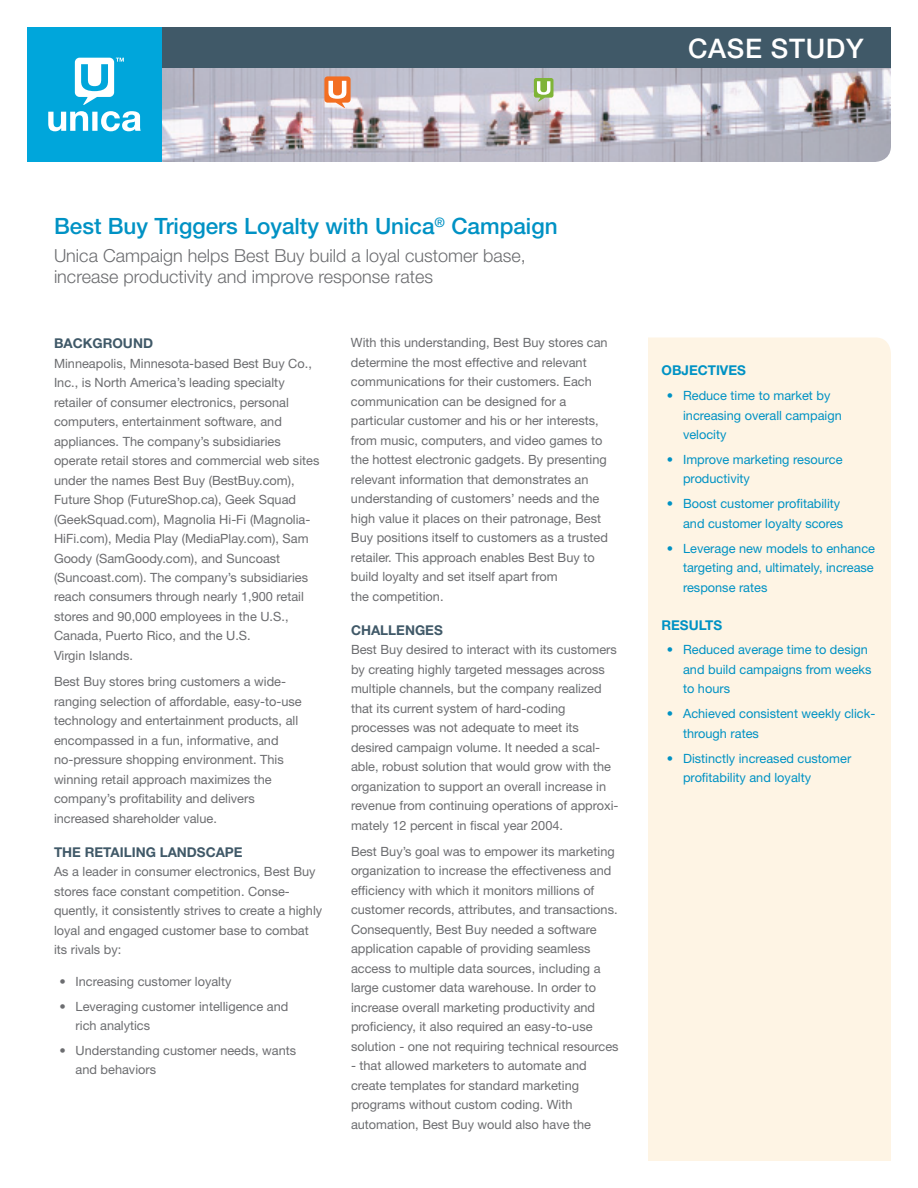
<style>
.page{position:relative;width:918px;height:1188px;background:#fff}
.page>*{position:absolute;margin:0;border:0;box-sizing:border-box;transform-origin:0 0}
.t1{font:500 27px "Helvetica Neue";letter-spacing:.025em;color:#fff}
.Header1{font:500 22.5px "Helvetica Neue";color:#0092c4}
.Header2{font:300 18px/21px "Helvetica Neue";color:#6c6d70}
.Header3{font:700 13.5px "Helvetica Neue";color:#405968}
.Sidebar__Header{font:700 13.5px "Helvetica Neue";color:#0092c4}
.Bulleted_Text{font:12.75px/19.5px "Helvetica Neue";color:#6c6d70}
.Sidebar__Bulleted_Te{font:12.75px/19.5px "Helvetica Neue";color:#0092c4}
</style>
<div class="page">
<img style="left:162px;top:68px;width:729px;height:94px">
<svg style="left:534px;top:78px;width:20px;height:24px"></svg>
<svg style="left:324px;top:76px;width:27px;height:32px"></svg>
<div style="left:148px;top:27px;width:743px;height:41px;background:#405968"></div>
<div style="left:27px;top:27px;width:135px;height:135px;background:#00a6db"></div>
<svg style="left:48px;top:111px;width:93px;height:20px"></svg>
<svg style="left:75px;top:58px;width:49px;height:47px"></svg>
<div style="left:648px;top:338px;width:243px;height:823px;background:#fef4e4"></div>
<p class="t1" style="left:688px;top:32px;width:177px">Case Study</p>
<p class="Header1" style="left:54px;top:213px;width:505px">Best Buy Triggers Loyalty with Unica<sup>®</sup> Campaign</p>
<p class="Header2" style="left:54px;top:245px;width:473px">Unica Campaign helps Best Buy build a loyal customer base, increase productivity and improve response rates</p>
<p class="Header3" style="left:54px;top:335px;width:101px">BACKGROUND</p>
<p class="Bulleted_Text" style="left:54px;top:353px;width:267px">Minneapolis, Minnesota-based Best Buy Co., Inc., is North America’s leading specialty retailer of consumer electronics, personal computers, entertainment software, and appliances. The company’s subsidiaries operate retail stores and commercial web sites under the names Best Buy (BestBuy.com), Future Shop (FutureShop.ca), Geek Squad (GeekSquad.com), Magnolia Hi-Fi (Magnolia-HiFi.com), Media Play (MediaPlay.com), Sam Goody (SamGoody.com), and Suncoast (Suncoast.com). The company’s subsidiaries reach consumers through nearly 1,900 retail stores and 90,000 employees in the U.S., Canada, Puerto Rico, and the U.S.<br>Virgin Islands.</p>
<p class="Bulleted_Text" style="left:54px;top:672px;width:249px">Best Buy stores bring customers a wide&shy;ranging selection of affordable, easy-to-use technology and entertainment products, all encompassed in a fun, informative, and no-pressure shopping environment. This winning retail approach maximizes the company’s profitability and delivers increased shareholder value.</p>
<p class="Header3" style="left:54px;top:843px;width:190px">THE RETAILING LANDSCAPE</p>
<p class="Bulleted_Text" style="left:54px;top:862px;width:270px">As a leader in consumer electronics, Best Buy stores face constant competition. Conse&shy;quently, it consistently strives to create a highly loyal and engaged customer base to combat its rivals by:</p>
<p class="Bulleted_Text" style="left:59px;top:971px;width:174px">• Increasing customer loyalty</p>
<p class="Bulleted_Text" style="left:76px;top:996px;width:214px;text-indent:-16px">• Leveraging customer intelligence and rich analytics</p>
<p class="Bulleted_Text" style="left:76px;top:1041px;width:222px;text-indent:-16px">• Understanding customer needs, wants and behaviors</p>
<p class="Bulleted_Text" style="left:351px;top:333px;width:258px">With this understanding, Best Buy stores can determine the most effective and relevant communications for their customers. Each communication can be designed for a particular customer and his or her interests, from music, computers, and video games to the hottest electronic gadgets. By presenting relevant information that demonstrates an understanding of customers’ needs and the high value it places on their patronage, Best Buy positions itself to customers as a trusted retailer. This approach enables Best Buy to build loyalty and set itself apart from<br>the competition.</p>
<p class="Header3" style="left:351px;top:622px;width:93px">CHALLENGES</p>
<p class="Bulleted_Text" style="left:351px;top:640px;width:269px">Best Buy desired to interact with its customers by creating highly targeted messages across multiple channels, but the company realized that its current system of hard-coding processes was not adequate to meet its desired campaign volume. It needed a scal&shy;able, robust solution that would grow with the organization to support an overall increase in revenue from continuing operations of approxi&shy;mately 12 percent in fiscal year 2004.</p>
<p class="Bulleted_Text" style="left:351px;top:842px;width:269px">Best Buy’s goal was to empower its marketing organization to increase the effectiveness and efficiency with which it monitors millions of customer records, attributes, and transactions.<br>Consequently, Best Buy needed a software application capable of providing seamless access to multiple data sources, including a large customer data warehouse. In order to increase overall marketing productivity and proficiency, it also required an easy-to-use solution - one not requiring technical resources</p>
<p class="Bulleted_Text" style="left:351px;top:1056px;width:242px">- that allowed marketers to automate and create templates for standard marketing programs without custom coding. With automation, Best Buy would also have the</p>
<p class="Sidebar__Header" style="left:662px;top:362px;width:36px">OBJECTI</p>
<p class="Sidebar__Header" style="left:720px;top:362px;width:18px">VES</p>
<p class="Sidebar__Bulleted_Te" style="left:683px;top:386px;width:160px;text-indent:-16px">• Reduce time to market by increasing overall campaign velocity</p>
<p class="Sidebar__Bulleted_Te" style="left:683px;top:449px;width:161px;text-indent:-16px">• Improve marketing resource productivity</p>
<p class="Sidebar__Bulleted_Te" style="left:667px;top:494px;width:178px;text-align:right">• Boost customer profitability and customer loyalty scores</p>
<p class="Sidebar__Bulleted_Te" style="left:683px;top:538px;width:193px;text-align:justify;text-indent:-16px">• Leverage new models to enhance targeting and, ultimately, increase response rates</p>
<p class="Sidebar__Header" style="left:662px;top:616px;width:20px">RESULTS</p>
<p class="Sidebar__Bulleted_Te" style="left:683px;top:640px;width:190px;text-indent:-16px">• Reduced average time to design and build campaigns from weeks to hours</p>
<p class="Sidebar__Bulleted_Te" style="left:683px;top:704px;width:194px;text-indent:-16px">• Achieved consistent weekly click&shy;through rates</p>
<p class="Sidebar__Bulleted_Te" style="left:683px;top:748px;width:170px;text-indent:-16px">• Distinctly increased customer profitability and loyalty</p>
</div>
